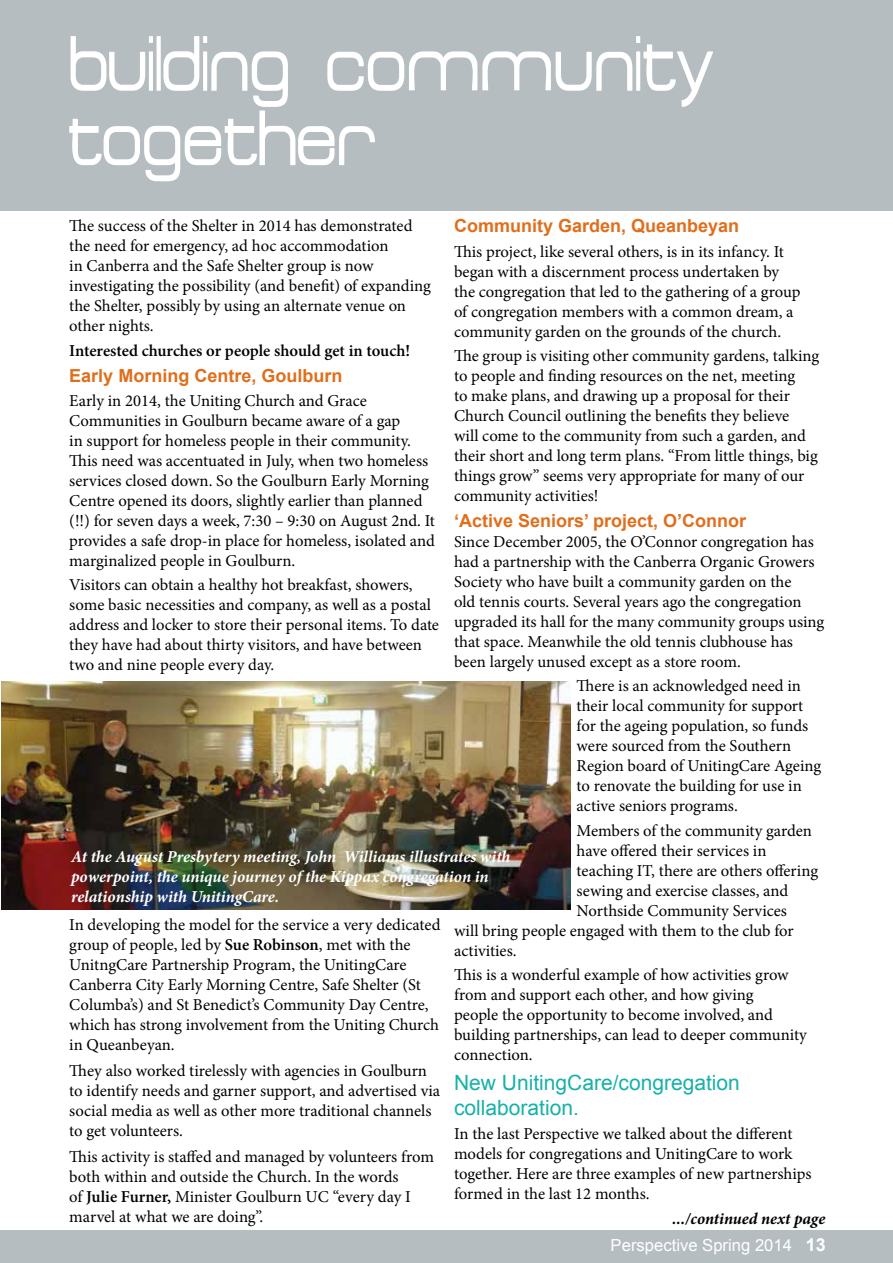
<style>
.page{position:relative;width:893px;height:1263px;background:#fff}
.page>*{position:absolute;margin:0;border:0;box-sizing:border-box;transform-origin:0 0}
.t1{font:72px/74.4px "Acens";color:#fff}
.t2{font:21px/25.2px "Arial";color:#16b1a9}
.t3{font:700 18px "Arial";color:#df6f1d}
.t4{font:16.65px/20px "Minion Pro";color:#000}
.t5{font:italic 700 16.65px/20px "Minion Pro";letter-spacing:-.005em;color:#fff}
.t6{font:600 16.65px "Minion Pro";letter-spacing:-.005em;color:#000}
.t7{font:16.65px "Arial";color:#fff}
.t8{font:italic 700 16.5px "Minion Pro";color:#000}
.s1{font-weight:600}
.s2{font-weight:700;font-size:18px}
</style>
<div class="page">
<div style="left:0;top:1230px;width:893px;height:33px;background:#b6bdc1"></div>
<div style="left:0;top:0;width:893px;height:210px;background:#b6bdc1"></div>
<img style="left:2px;top:682px;width:569px;height:227px">
<h1 class="t1" style="left:67px;top:34px;width:647px">building community together</h1>
<p class="t3" style="left:454px;top:214px;width:287px">Community Garden, Queanbeyan</p>
<p class="t4" style="left:454px;top:241px;width:348px">This project, like several others, is in its infancy. It began with a discernment process undertaken by the congregation that led to the gathering of a group of congregation members with a common dream, a community garden on the grounds of the church.</p>
<p class="t4" style="left:454px;top:346px;width:367px">The group is visiting other community gardens, talking to people and finding resources on the net, meeting<br>to make plans, and drawing up a proposal for their Church Council outlining the benefits they believe<br>will come to the community from such a garden, and their short and long term plans. “From little things, big things grow” seems very appropriate for many of our community activities!</p>
<p class="t3" style="left:454px;top:509px;width:294px">‘Active Seniors’ project, O’Connor</p>
<p class="t4" style="left:454px;top:532px;width:372px">Since December 2005, the O’Connor congregation has had a partnership with the Canberra Organic Growers Society who have built a community garden on the<br>old tennis courts. Several years ago the congregation upgraded its hall for the many community groups using that space. Meanwhile the old tennis clubhouse has been largely unused except as a store room.</p>
<p class="t4" style="left:577px;top:676px;width:246px">There is an acknowledged need in their local community for support for the ageing population, so funds were sourced from the Southern<br>Region board of UnitingCare Ageing to renovate the building for use in active seniors programs.</p>
<p class="t4" style="left:577px;top:820px;width:237px">Members of the community garden</p>
<p class="t4" style="left:577px;top:840px;width:191px">have offered their services in</p>
<p class="t4" style="left:577px;top:860px;width:243px">teaching IT, there are others offering</p>
<p class="t4" style="left:577px;top:880px;width:213px">sewing and exercise classes, and</p>
<p class="t4" style="left:577px;top:900px;width:212px">Northside Community Services</p>
<p class="t4" style="left:454px;top:920px;width:341px">will bring people engaged with them to the club for</p>
<p class="t4" style="left:454px;top:940px;width:64px">activities.</p>
<p class="t4" style="left:454px;top:965px;width:354px">This is a wonderful example of how activities grow from and support each other, and how giving<br>people the opportunity to become involved, and building partnerships, can lead to deeper community connection.</p>
<p class="t2" style="left:454px;top:1070px;width:287px">New UnitingCare/congregation collaboration.</p>
<p class="t4" style="left:454px;top:1124px;width:359px">In the last Perspective we talked about the different models for congregations and UnitingCare to work together. Here are three examples of new partnerships formed in the last 12 months.</p>
<p class="t8" style="left:672px;top:1207px;width:154px">.../continued next page</p>
<p class="t4" style="left:69px;top:216px;width:363px">The success of the Shelter in 2014 has demonstrated the need for emergency, ad hoc accommodation<br>in Canberra and the Safe Shelter group is now investigating the possibility (and benefit) of expanding the Shelter, possibly by using an alternate venue on other nights.</p>
<p class="t6" style="left:69px;top:339px;width:342px">Interested churches or people should get in touch!</p>
<p class="t3" style="left:69px;top:363px;width:275px">Early Morning Centre, Goulburn</p>
<p class="t4" style="left:69px;top:391px;width:367px">Early in 2014, the Uniting Church and Grace Communities in Goulburn became aware of a gap<br>in support for homeless people in their community.<br>This need was accentuated in July, when two homeless services closed down. So the Goulburn Early Morning Centre opened its doors, slightly earlier than planned (!!) for seven days a week, 7:30 – 9:30 on August 2nd. It provides a safe drop-in place for homeless, isolated and marginalized people in Goulburn.</p>
<p class="t4" style="left:69px;top:575px;width:371px">Visitors can obtain a healthy hot breakfast, showers, some basic necessities and company, as well as a postal address and locker to store their personal items. To date they have had about thirty visitors, and have between two and nine people every day.</p>
<p class="t5" style="left:71px;top:846px;width:441px">At the August Presbytery meeting, John Williams illustrates with powerpoint, the unique journey of the Kippax congregation in relationship with UnitingCare.</p>
<p class="t4" style="left:69px;top:915px;width:373px">In developing the model for the service a very dedicated group of people, led by <span class="s1">Sue Robinson</span>, met with the UnitngCare Partnership Program, the UnitingCare Canberra City Early Morning Centre, Safe Shelter (St Columba’s) and St Benedict’s Community Day Centre, which has strong involvement from the Uniting Church in Queanbeyan.</p>
<p class="t4" style="left:69px;top:1061px;width:372px">They also worked tirelessly with agencies in Goulburn to identify needs and garner support, and advertised via social media as well as other more traditional channels to get volunteers.</p>
<p class="t4" style="left:69px;top:1147px;width:366px">This activity is staffed and managed by volunteers from both within and outside the Church. In the words<br>of <span class="s1">Julie Furner,</span> Minister Goulburn UC “every day I marvel at what we are doing”.</p>
<p class="t7" style="left:611px;top:1234px;width:217px">Perspective Spring 2014 <span class="s2">13</span></p>
</div>
